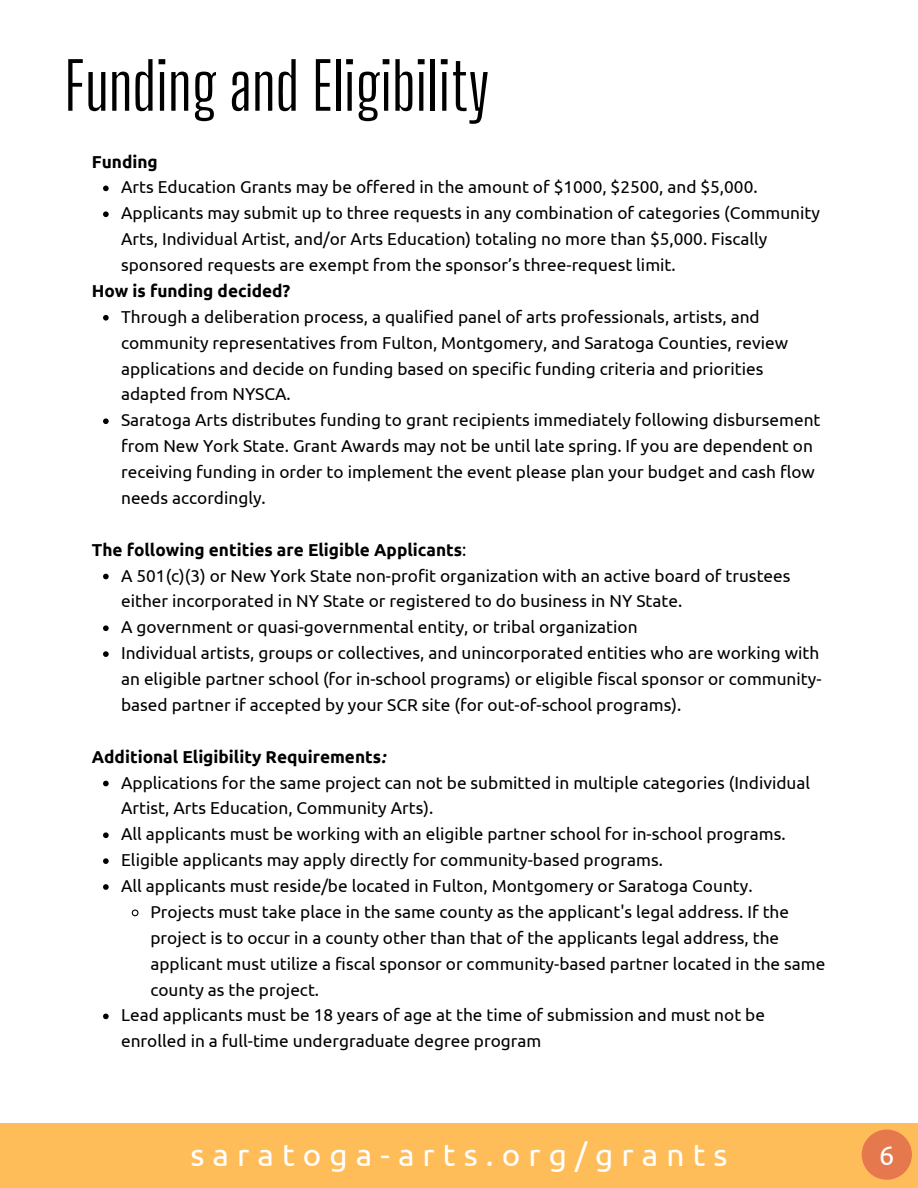
<style>
.page{position:relative;width:918px;height:1188px;background:#fff}
.page>*{position:absolute;margin:0;border:0;box-sizing:border-box;transform-origin:0 0}
.t1{font:64.5px "Big Shoulders Display";color:#000}
.t2{font:31.5px "Ubuntu";letter-spacing:.26em;color:#fff}
.t3{font:27px "Ubuntu";color:#fff}
.t4{font:17.25px/25.8px "Ubuntu";color:#000}
.t5{font:700 17.25px "Ubuntu";color:#000}
.s1{font-weight:400}
.s2{font-style:italic}
</style>
<div class="page">
<svg style="left:103px;top:186px;width:6px;height:5px"></svg>
<svg style="left:103px;top:211px;width:6px;height:6px"></svg>
<svg style="left:103px;top:315px;width:6px;height:6px"></svg>
<svg style="left:103px;top:418px;width:6px;height:6px"></svg>
<svg style="left:103px;top:574px;width:6px;height:5px"></svg>
<svg style="left:103px;top:625px;width:6px;height:6px"></svg>
<svg style="left:103px;top:651px;width:6px;height:6px"></svg>
<svg style="left:103px;top:781px;width:6px;height:5px"></svg>
<svg style="left:103px;top:832px;width:6px;height:6px"></svg>
<svg style="left:103px;top:858px;width:6px;height:6px"></svg>
<svg style="left:103px;top:884px;width:6px;height:6px"></svg>
<svg style="left:131px;top:909px;width:8px;height:8px"></svg>
<svg style="left:103px;top:1014px;width:6px;height:5px"></svg>
<div style="left:0;top:1123px;width:918px;height:65px;background:#ffbd59"></div>
<div style="left:862px;top:1130px;width:50px;height:50px;background:#e5784d;border-radius:50%"></div>
<p class="t1" style="left:65px;top:47px;width:426px">Funding and Eligibility</p>
<p class="t5" style="left:92px;top:151px;width:68px">Funding</p>
<p class="t4" style="left:121px;top:174px;width:638px">Arts Education Grants may be offered in the amount of $1000, $2500, and $5,000.</p>
<p class="t4" style="left:121px;top:200px;width:700px">Applicants may submit up to three requests in any combination of categories (Community<br>Arts, Individual Artist, and/or Arts Education) totaling no more than $5,000. Fiscally sponsored requests are exempt from the sponsor’s three-request limit.</p>
<p class="t4" style="left:121px;top:304px;width:669px">Through a deliberation process, a qualified panel of arts professionals, artists, and community representatives from Fulton, Montgomery, and Saratoga Counties, review applications and decide on funding based on specific funding criteria and priorities adapted from NYSCA.</p>
<p class="t4" style="left:121px;top:407px;width:701px">Saratoga Arts distributes funding to grant recipients immediately following disbursement from New York State. Grant Awards may not be until late spring. If you are dependent on receiving funding in order to implement the event please plan your budget and cash flow needs accordingly.</p>
<p class="t5" style="left:92px;top:281px;width:200px">How is funding decided?</p>
<p class="t5" style="left:92px;top:540px;width:376px">The following entities are Eligible Applicants<span class="s1">:</span></p>
<p class="t4" style="left:121px;top:562px;width:671px">A 501(c)(3) or New York State non-profit organization with an active board of trustees either incorporated in NY State or registered to do business in NY State.</p>
<p class="t4" style="left:121px;top:614px;width:518px">A government or quasi-governmental entity, or tribal organization</p>
<p class="t4" style="left:121px;top:640px;width:702px">Individual artists, groups or collectives, and unincorporated entities who are working with an eligible partner school (for in-school programs) or eligible fiscal sponsor or community&shy;based partner if accepted by your SCR site (for out-of-school programs).</p>
<p class="t5" style="left:92px;top:747px;width:295px">Additional Eligibility Requirements<span class="s2">:</span></p>
<p class="t4" style="left:121px;top:769px;width:691px">Applications for the same project can not be submitted in multiple categories (Individual<br>Artist, Arts Education, Community Arts).</p>
<p class="t4" style="left:121px;top:821px;width:666px">All applicants must be working with an eligible partner school for in-school programs.</p>
<p class="t4" style="left:121px;top:847px;width:543px">Eligible applicants may apply directly for community-based programs.</p>
<p class="t4" style="left:121px;top:873px;width:633px">All applicants must reside/be located in Fulton, Montgomery or Saratoga County.</p>
<p class="t4" style="left:150px;top:899px;width:676px">Projects must take place in the same county as the applicant's legal address. If the project is to occur in a county other than that of the applicants legal address, the applicant must utilize a fiscal sponsor or community-based partner located in the same county as the project.</p>
<p class="t4" style="left:121px;top:1002px;width:645px">Lead applicants must be 18 years of age at the time of submission and must not be enrolled in a full-time undergraduate degree program</p>
<p class="t2" style="left:190px;top:1137px;width:539px">saratoga-arts.org/grants</p>
<p class="t3" style="left:879px;top:1140px;width:17px">6</p>
</div>
